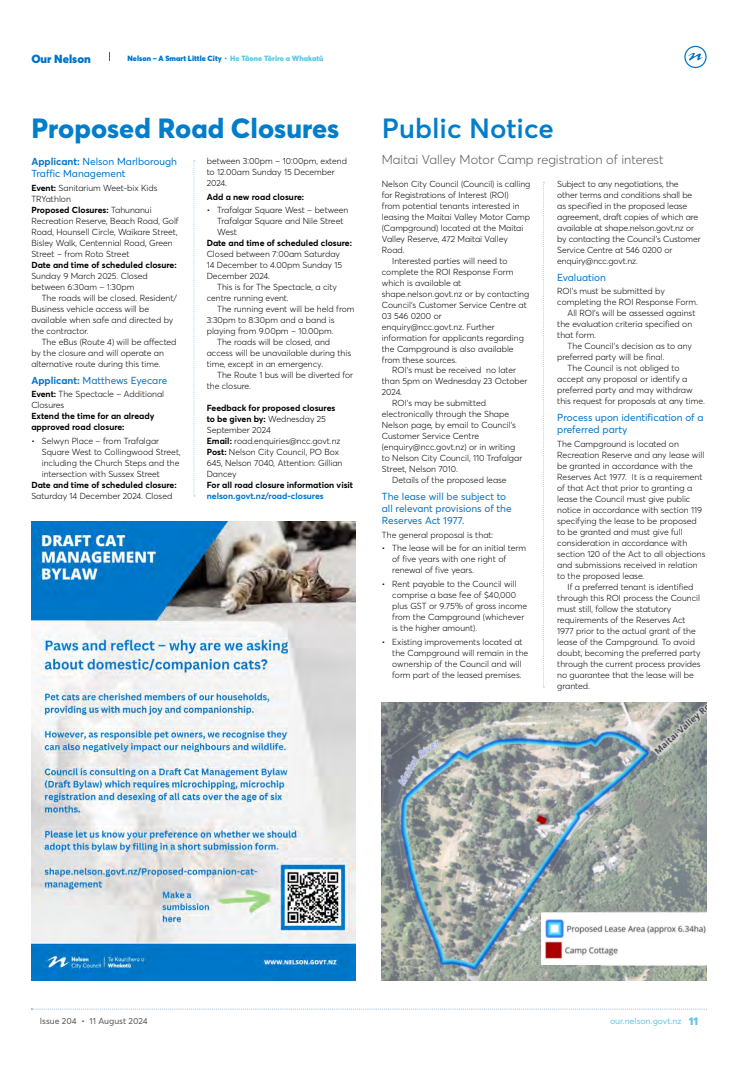
<style>
.page{position:relative;width:738px;height:1078px;background:#fff}
.page>*{position:absolute;margin:0;border:0;box-sizing:border-box;transform-origin:0 0}
.t1{font:800 27.5px "Averta";color:#007dcb}
.t2{font:600 27.5px "Averta";color:#007dcb}
.t3{font:300 12.8px "Averta";color:#58585a}
.t4{font:900 11.6px "Averta";color:#0074c8}
.t5{font:10.1px/11.9px "Averta";color:#0074c8}
.t6{font:300 8.7px/11px "Averta";color:#000}
.t7{font:700 8.7px/11px "Averta";color:#000}
.t8{font:700 8.7px "Averta";color:#0074c8}
.t9{font:8.7px "Averta";color:#58585a}
.t10{font:8.7px "Averta";color:#65c5e4}
.t11{font:900 7.5px "Averta";color:#0074c8}
.s1{color:#65c5e4}
.s2{font-weight:700}
.s3{font-weight:900;font-size:11px}
</style>
<div class="page">
<svg style="left:684px;top:46px;width:21px;height:21px"></svg>
<div style="left:683px;top:46px;width:23px;height:22px;border:1px solid #0074c8;border-radius:50%"></div>
<svg style="left:687px;top:53px;width:15px;height:8px"></svg>
<svg style="left:193px;top:160px;width:2px;height:336px"></svg>
<svg style="left:543px;top:182px;width:1px;height:505px"></svg>
<img style="left:381px;top:702px;width:325px;height:278px">
<img style="left:541px;top:912px;width:165px;height:52px">
<img style="left:31px;top:521px;width:324px;height:459px">
<svg style="left:31px;top:1008px;width:676px;height:1px"></svg>
<h3 class="t4" style="left:3px;top:50px;width:89px">elsonOur Nelson</h3>
<p class="t11" style="left:127px;top:53px;width:197px">Nelson – A Smart Little City · <span class="s1">He Tāone Tōrire a Whakatū</span></p>
<h1 class="t1" style="left:31px;top:108px;width:309px">Proposed Road Closures</h1>
<h1 class="t2" style="left:381px;top:108px;width:174px">Public Notice</h1>
<h2 class="t3" style="left:381px;top:151px;width:283px">Maitai Valley Motor Camp registration of interest</h2>
<p class="t6" style="left:206px;top:155px;width:142px">between 3:00pm – 10:00pm, extend to 12.00am Sunday 15 December<br>2024.</p>
<p class="t7" style="left:206px;top:191px;width:99px">Add a new road closure:</p>
<p class="t6" style="left:217px;top:204px;width:133px;text-indent:-10px">• Trafalgar Square West – between<br>Trafalgar Square and Nile Street<br>West</p>
<p class="t7" style="left:206px;top:237px;width:147px">Date and time of scheduled closure:</p>
<p class="t6" style="left:206px;top:248px;width:137px">Closed between 7:00am Saturday<br>14 December to 4.00pm Sunday 15<br>December 2024.</p>
<p class="t6" style="left:206px;top:281px;width:132px;text-indent:10px">This is for The Spectacle, a city centre running event.</p>
<p class="t6" style="left:217px;top:303px;width:139px">The running event will be held from</p>
<p class="t6" style="left:206px;top:314px;width:129px">3:30pm to 8:30pm and a band is</p>
<p class="t6" style="left:206px;top:325px;width:128px">playing from 9.00pm – 10.00pm.</p>
<p class="t6" style="left:217px;top:336px;width:114px">The roads will be closed, and</p>
<p class="t6" style="left:206px;top:347px;width:146px">access will be unavailable during this</p>
<p class="t6" style="left:206px;top:358px;width:118px">time, except in an emergency.</p>
<p class="t6" style="left:217px;top:369px;width:137px">The Route 1 bus will be diverted for</p>
<p class="t6" style="left:206px;top:380px;width:46px">the closure.</p>
<p class="t6" style="left:206px;top:402px;width:137px"><span class="s2">Feedback for proposed closures to be given by:</span> Wednesday 25<br>September 2024<br><span class="s2">Email:</span> road.enquiries@ncc.govt.nz<br><span class="s2">Post:</span> Nelson City Council, PO Box<br>645, Nelson 7040, Attention: Gillian<br>Dancey</p>
<p class="t7" style="left:206px;top:479px;width:148px">For all road closure information visit</p>
<p class="t8" style="left:206px;top:489px;width:118px">nelson.govt.nz/road-closures</p>
<p class="t5" style="left:31px;top:155px;width:147px"><span class="s2">Applicant:</span> Nelson Marlborough<br>Traffic Management</p>
<p class="t6" style="left:31px;top:182px;width:149px"><span class="s2">Event:</span> Sanitarium Weet-bix Kids<br>TRYathlon<br><span class="s2">Proposed Closures:</span> Tahunanui<br>Recreation Reserve, Beach Road, Golf<br>Road, Hounsell Circle, Waikare Street,<br>Bisley Walk, Centennial Road, Green<br>Street – from Roto Street</p>
<p class="t7" style="left:31px;top:259px;width:147px">Date and time of scheduled closure:</p>
<p class="t6" style="left:31px;top:270px;width:118px">Sunday 9 March 2025. Closed between 6:30am – 1:30pm</p>
<p class="t6" style="left:31px;top:292px;width:147px;text-indent:10px">The roads will be closed. Resident/<br>Business vehicle access will be available when safe and directed by the contractor.</p>
<p class="t6" style="left:31px;top:336px;width:147px;text-indent:10px">The eBus (Route 4) will be affected by the closure and will operate an alternative route during this time.</p>
<p class="t5" style="left:31px;top:374px;width:137px"><span class="s2">Applicant:</span> Matthews Eyecare</p>
<p class="t6" style="left:31px;top:388px;width:134px"><span class="s2">Event:</span> The Spectacle – Additional<br>Closures</p>
<p class="t7" style="left:31px;top:410px;width:125px">Extend the time for an already approved road closure:</p>
<p class="t6" style="left:42px;top:435px;width:140px;text-indent:-10px">• Selwyn Place – from Trafalgar Square West to Collingwood Street, including the Church Steps and the intersection with Sussex Street</p>
<p class="t7" style="left:31px;top:479px;width:147px">Date and time of scheduled closure:</p>
<p class="t6" style="left:31px;top:490px;width:142px">Saturday 14 December 2024. Closed</p>
<p class="t6" style="left:381px;top:178px;width:150px">Nelson City Council (Council) is calling</p>
<p class="t6" style="left:381px;top:189px;width:128px">for Registrations of Interest (ROI)</p>
<p class="t6" style="left:381px;top:200px;width:139px">from potential tenants interested in</p>
<p class="t6" style="left:381px;top:211px;width:149px">leasing the Maitai Valley Motor Camp</p>
<p class="t6" style="left:381px;top:222px;width:143px">(Campground) located at the Maitai</p>
<p class="t6" style="left:381px;top:233px;width:127px">Valley Reserve, 472 Maitai Valley</p>
<p class="t6" style="left:381px;top:244px;width:24px">Road.</p>
<p class="t6" style="left:392px;top:255px;width:117px">Interested parties will need to</p>
<p class="t6" style="left:381px;top:266px;width:133px">complete the ROI Response Form</p>
<p class="t6" style="left:381px;top:276px;width:81px">which is available at</p>
<p class="t6" style="left:381px;top:287px;width:149px">shape.nelson.govt.nz or by contacting</p>
<p class="t6" style="left:381px;top:298px;width:146px">Council’s Customer Service Centre at</p>
<p class="t6" style="left:381px;top:309px;width:61px">03 546 0200 or</p>
<p class="t6" style="left:381px;top:320px;width:114px">enquiry@ncc.govt.nz. Further</p>
<p class="t6" style="left:381px;top:331px;width:143px">information for applicants regarding</p>
<p class="t6" style="left:381px;top:342px;width:133px">the Campground is also available</p>
<p class="t6" style="left:381px;top:353px;width:77px">from these sources.</p>
<p class="t6" style="left:392px;top:364px;width:125px">ROI’s must be received no later</p>
<p class="t6" style="left:381px;top:375px;width:147px">than 5pm on Wednesday 23 October</p>
<p class="t6" style="left:381px;top:386px;width:22px">2024.</p>
<p class="t6" style="left:392px;top:397px;width:95px">ROI’s may be submitted</p>
<p class="t6" style="left:381px;top:408px;width:129px">electronically through the Shape</p>
<p class="t6" style="left:381px;top:419px;width:135px">Nelson page, by email to Council’s</p>
<p class="t6" style="left:381px;top:430px;width:99px">Customer Service Centre</p>
<p class="t6" style="left:381px;top:441px;width:135px">(enquiry@ncc.govt.nz) or in writing</p>
<p class="t6" style="left:381px;top:452px;width:142px">to Nelson City Council, 110 Trafalgar</p>
<p class="t6" style="left:381px;top:463px;width:77px">Street, Nelson 7010.</p>
<p class="t6" style="left:392px;top:474px;width:116px">Details of the proposed lease</p>
<p class="t5" style="left:381px;top:490px;width:131px">The lease will be subject to all relevant provisions of the<br>Reserves Act 1977.</p>
<p class="t6" style="left:381px;top:529px;width:113px">The general proposal is that:</p>
<p class="t6" style="left:392px;top:542px;width:135px;text-indent:-10px">• The lease will be for an initial term of five years with one right of renewal of five years.</p>
<p class="t6" style="left:392px;top:578px;width:136px;text-indent:-10px">• Rent payable to the Council will comprise a base fee of $40,000 plus GST or 9.75% of gross income from the Campground (whichever is the higher amount).</p>
<p class="t6" style="left:392px;top:635px;width:137px;text-indent:-10px">• Existing improvements located at the Campground will remain in the ownership of the Council and will form part of the leased premises.</p>
<p class="t6" style="left:556px;top:178px;width:145px">Subject to any negotiations, the other terms and conditions shall be as specified in the proposed lease agreement, draft copies of which are available at shape.nelson.govt.nz or by contacting the Council’s Customer Service Centre at 546 0200 or enquiry@ncc.govt.nz.</p>
<p class="t5" style="left:556px;top:271px;width:50px">Evaluation</p>
<p class="t6" style="left:556px;top:285px;width:109px">ROI’s must be submitted by</p>
<p class="t6" style="left:556px;top:296px;width:142px">completing the ROI Response Form.</p>
<p class="t6" style="left:567px;top:307px;width:129px">All ROI’s will be assessed against</p>
<p class="t6" style="left:556px;top:318px;width:136px">the evaluation criteria specified on</p>
<p class="t6" style="left:556px;top:329px;width:40px">that form.</p>
<p class="t6" style="left:567px;top:340px;width:126px">The Council’s decision as to any</p>
<p class="t6" style="left:556px;top:351px;width:109px">preferred party will be final.</p>
<p class="t6" style="left:567px;top:362px;width:113px">The Council is not obliged to</p>
<p class="t6" style="left:556px;top:373px;width:132px">accept any proposal or identify a</p>
<p class="t6" style="left:556px;top:384px;width:137px">preferred party and may withdraw</p>
<p class="t6" style="left:556px;top:395px;width:149px">this request for proposals at any time.</p>
<p class="t5" style="left:556px;top:411px;width:148px">Process upon identification of a preferred party</p>
<p class="t6" style="left:556px;top:438px;width:150px">The Campground is located on Recreation Reserve and any lease will be granted in accordance with the Reserves Act 1977. It is a requirement of that Act that prior to granting a lease the Council must give public notice in accordance with section 119 specifying the lease to be proposed to be granted and must give full consideration in accordance with section 120 of the Act to all objections and submissions received in relation to the proposed lease.</p>
<p class="t6" style="left:556px;top:580px;width:145px;text-indent:10px">If a preferred tenant is identified through this ROI process the Council must still, follow the statutory requirements of the Reserves Act<br>1977 prior to the actual grant of the lease of the Campground. To avoid doubt, becoming the preferred party through the current process provides no guarantee that the lease will be granted.</p>
<p class="t9" style="left:40px;top:1014px;width:109px">Issue 204 • 11 August 2024</p>
<p class="t10" style="left:609px;top:1014px;width:89px">our.nelson.govt.nz <span class="s3">11</span></p>
</div>
